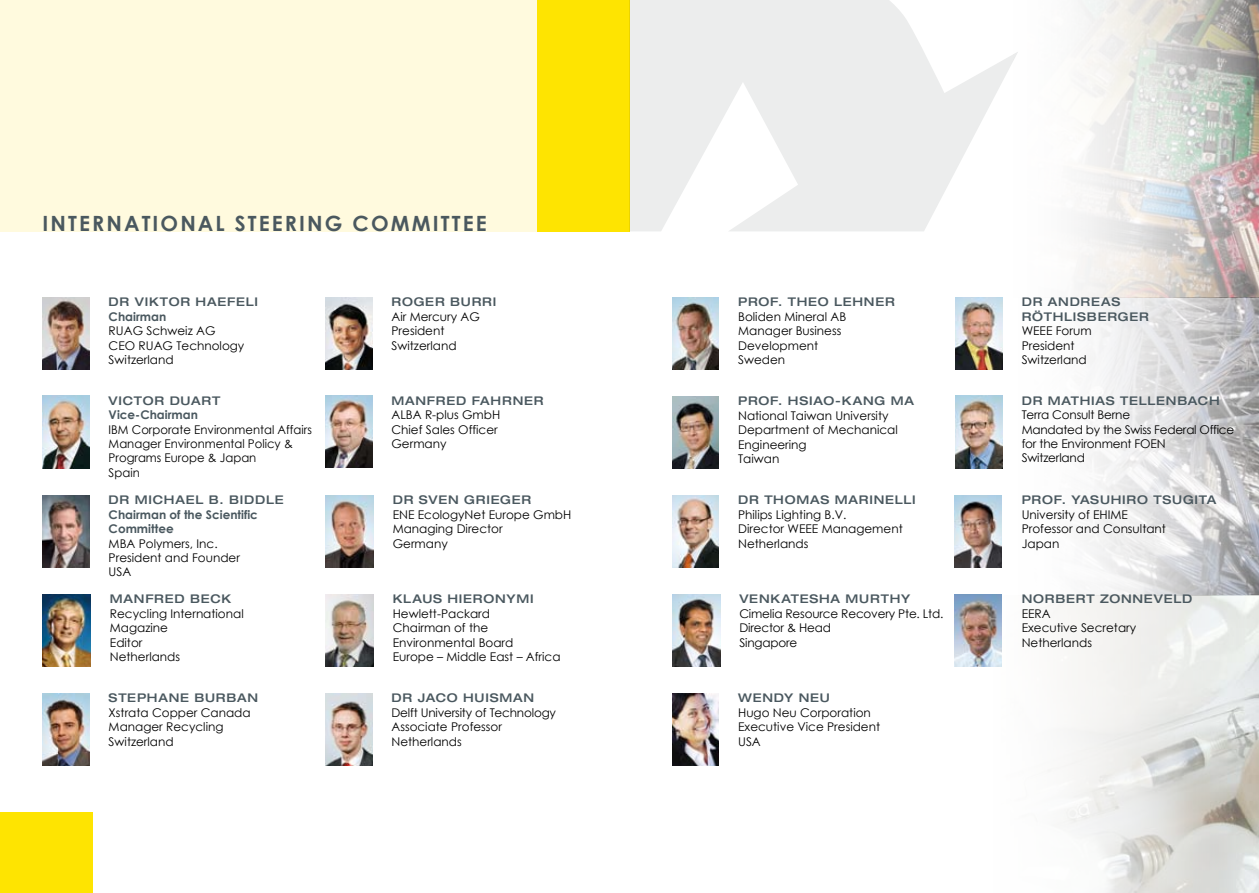
<style>
.page{position:relative;width:1259px;height:893px;background:#fff}
.page>*{position:absolute;margin:0;border:0;box-sizing:border-box;transform-origin:0 0}
.t1{font:700 21px "Century Gothic";letter-spacing:.1em;color:#4a585f}
.t2{font:12px/14.4px "Century Gothic";color:#000}
.t3{font:500 expanded 12px/14.4px "Helvetica Neue";letter-spacing:.065em;color:#4a585f}
.t4{font:700 12px/14.4px "Century Gothic";color:#4a585f}
</style>
<div class="page">
<img style="left:1078px;top:0;width:181px;height:297px">
<svg style="left:987px;top:297px;width:272px;height:298px"></svg>
<svg style="left:987px;top:595px;width:272px;height:298px"></svg>
<div style="left:0;top:0;width:629px;height:231px;background:#fffade"></div>
<div style="left:0;top:812px;width:92px;height:81px;background:#fee401"></div>
<div style="left:537px;top:0;width:92px;height:231px;background:#fee401"></div>
<svg style="left:629px;top:0;width:389px;height:231px;fill:#eceded"></svg>
<img style="left:43px;top:496px;width:46px;height:72px">
<img style="left:43px;top:594px;width:48px;height:72px">
<img style="left:43px;top:396px;width:46px;height:72px">
<img style="left:43px;top:297px;width:46px;height:72px">
<img style="left:325px;top:395px;width:47px;height:73px">
<img style="left:325px;top:594px;width:48px;height:72px">
<img style="left:325px;top:297px;width:47px;height:73px">
<img style="left:43px;top:693px;width:46px;height:72px">
<img style="left:672px;top:397px;width:47px;height:72px">
<img style="left:672px;top:495px;width:47px;height:72px">
<img style="left:672px;top:594px;width:48px;height:72px">
<img style="left:672px;top:297px;width:47px;height:73px">
<img style="left:325px;top:693px;width:47px;height:72px">
<svg style="left:1001px;top:594px;width:1px;height:72px"></svg>
<img style="left:955px;top:396px;width:47px;height:72px">
<img style="left:955px;top:297px;width:47px;height:72px">
<img style="left:955px;top:594px;width:46px;height:72px">
<img style="left:325px;top:495px;width:48px;height:72px">
<img style="left:672px;top:693px;width:47px;height:73px">
<img style="left:955px;top:495px;width:46px;height:72px">
<h1 class="t1" style="left:43px;top:210px;width:229px">International Steeri</h1>
<h1 class="t1" style="left:307px;top:210px;width:168px">ng Committee</h1>
<p class="t3" style="left:109px;top:295px;width:151px">DR VIKTOR HAEFELI</p>
<p class="t4" style="left:109px;top:309px;width:59px">Chairman</p>
<p class="t2" style="left:109px;top:323px;width:17px">Ruag</p>
<p class="t2" style="left:109px;top:323px;width:108px;text-indent:38px">Schweiz AG<br>CEO Ruag</p>
<p class="t2" style="left:176px;top:338px;width:69px">Technology</p>
<p class="t2" style="left:109px;top:352px;width:67px">Switzerland</p>
<p class="t3" style="left:109px;top:393px;width:113px">VICTOR DUART</p>
<p class="t4" style="left:109px;top:407px;width:91px">Vice-Chairman</p>
<p class="t2" style="left:109px;top:422px;width:205px">IBM Corporate Environmental Affairs<br>Manager Environmental Policy &amp;<br>Programs Europe &amp; Japan<br>Spain</p>
<p class="t3" style="left:109px;top:493px;width:176px">DR MICHAEL B. BIDDLE</p>
<p class="t4" style="left:109px;top:507px;width:151px">Chairman of the Scientific<br>Committee</p>
<p class="t2" style="left:109px;top:536px;width:133px">MBA Polymers, Inc.<br>President and Founder<br>USA</p>
<p class="t3" style="left:110px;top:592px;width:123px">MAN FRED BECK</p>
<p class="t2" style="left:110px;top:606px;width:135px">Recycling International<br>Magazine<br>Editor<br>Netherlands</p>
<p class="t3" style="left:109px;top:691px;width:149px">STEPHAN E BURBAN</p>
<p class="t2" style="left:109px;top:705px;width:144px">Xstrata Copper Canada<br>Manager Recycling<br>Switzerland</p>
<p class="t3" style="left:391px;top:295px;width:106px">ROGER BURRI</p>
<p class="t2" style="left:391px;top:309px;width:90px">Air Mercury AG<br>President<br>Switzerland</p>
<p class="t3" style="left:391px;top:393px;width:154px">MAN FRED FAHRN ER</p>
<p class="t2" style="left:391px;top:407px;width:110px">ALBA R-plus GmbH<br>Chief Sales Officer<br>Germany</p>
<p class="t3" style="left:393px;top:493px;width:140px">DR SVEN GRIEGER</p>
<p class="t2" style="left:393px;top:507px;width:180px">ENE EcologyNet Europe GmbH<br>Managing Director<br>Germany</p>
<p class="t3" style="left:393px;top:592px;width:142px">KLAUS HIERONYMI</p>
<p class="t2" style="left:393px;top:606px;width:169px">Hewlett-Packard<br>Chairman of the<br>Environmental Board<br>Europe – Middle East – Africa</p>
<p class="t3" style="left:391px;top:691px;width:142px">DR JACO HUISMAN</p>
<p class="t2" style="left:391px;top:705px;width:166px">Delft University of Technology<br>Associate Professor<br>Netherlands</p>
<p class="t3" style="left:738px;top:295px;width:158px">PROF. THEO LEHN ER</p>
<p class="t2" style="left:738px;top:309px;width:110px">Boliden Mineral AB<br>Manager Business<br>Development<br>Sweden</p>
<p class="t3" style="left:738px;top:394px;width:177px">PROF. HSIAO-KANG MA</p>
<p class="t2" style="left:738px;top:408px;width:161px">National Taiwan University<br>Department of Mechanical<br>Engineering<br>Taiwan</p>
<p class="t3" style="left:738px;top:493px;width:179px">DR THOMAS MARIN ELLI</p>
<p class="t2" style="left:738px;top:507px;width:166px">Philips Lighting B.V.<br>Director WEEE Management<br>Netherlands</p>
<p class="t3" style="left:739px;top:592px;width:172px">VEN KATESHA MURTHY</p>
<p class="t2" style="left:739px;top:606px;width:206px">Cimelia Resource Recovery Pte. Ltd.<br>Director &amp; Head<br>Singapore</p>
<p class="t3" style="left:738px;top:691px;width:93px">WENDY NEU</p>
<p class="t2" style="left:738px;top:705px;width:143px">Hugo Neu Corporation<br>Executive Vice President<br>USA</p>
<p class="t3" style="left:1021px;top:295px;width:129px;text-indent:59px">REAS<br>RÖTHLISBERGER</p>
<p class="t2" style="left:1021px;top:323px;width:71px">WEEE Forum<br>President<br>Switzerland</p>
<p class="t3" style="left:1021px;top:295px;width:38px">DR AND</p>
<p class="t3" style="left:1021px;top:393px;width:199px">DR MATHIAS TELLENBACH</p>
<p class="t2" style="left:1021px;top:407px;width:214px">Terra Consult Berne<br>Mandated by the Swiss Federal Office for the Environment FOEN<br>Switzerland</p>
<p class="t3" style="left:1021px;top:493px;width:196px">PROF. YASUHIRO TSUGITA</p>
<p class="t2" style="left:1021px;top:507px;width:146px">University of EHIME<br>Professor and Consultant<br>Japan</p>
<p class="t3" style="left:1021px;top:592px;width:171px">NORBERT ZONN EVELD</p>
<p class="t2" style="left:1021px;top:606px;width:116px">EERA<br>Executive Secretary<br>Netherlands</p>
</div>
